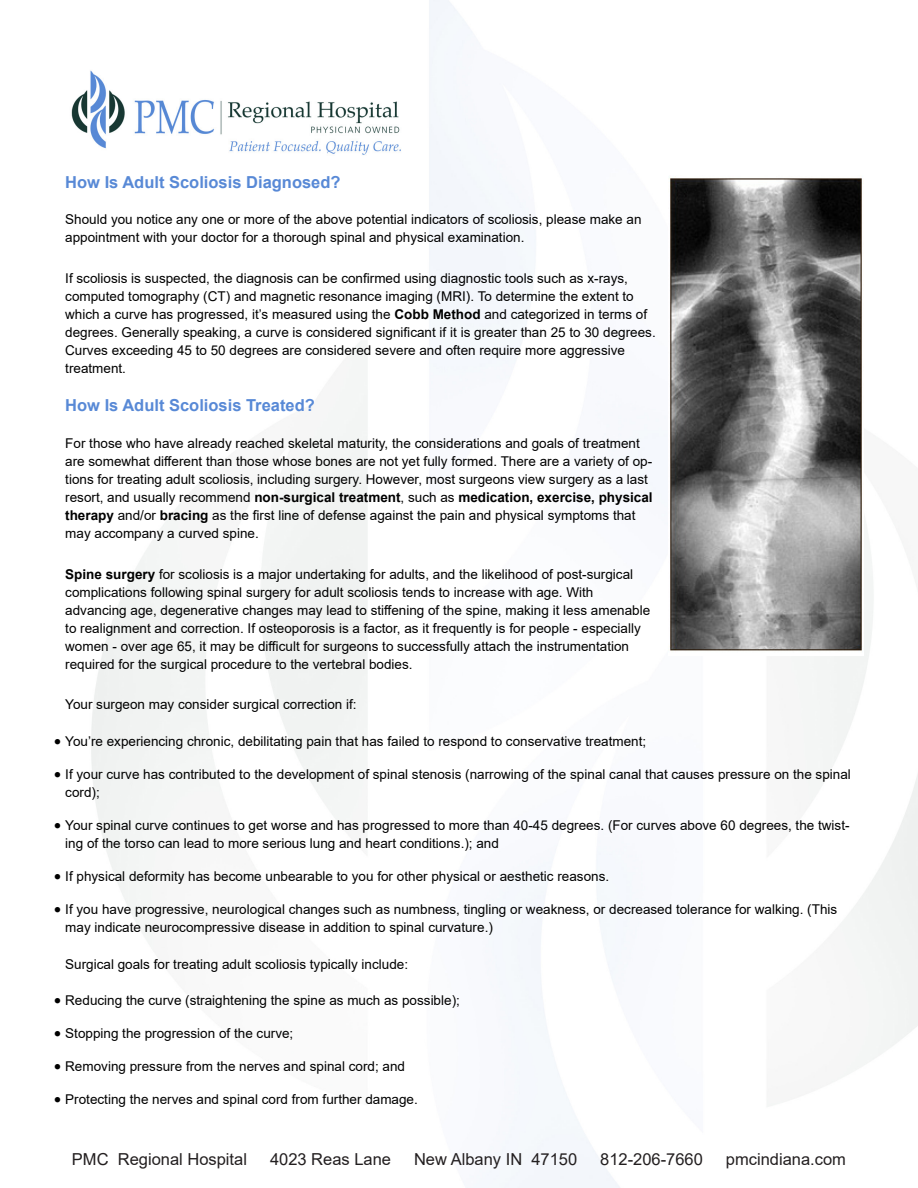
<style>
.page{position:relative;width:918px;height:1188px;background:#fff}
.page>*{position:absolute;margin:0;border:0;box-sizing:border-box;transform-origin:0 0}
.t1{font:16.5px "Arial";color:#231f20}
.t2{font:700 16.5px "Arial";color:#5889d6}
.t3{font:13.5px/18px "Arial";color:#000}
.s1{font-weight:700}
</style>
<div class="page">
<img style="left:71px;top:0;width:847px;height:1188px">
<img style="left:668px;top:176px;width:196px;height:480px">
<p class="t2" style="left:65px;top:170px;width:277px">How Is Adult Scoliosis Diagnosed?</p>
<p class="t3" style="left:65px;top:210px;width:578px">Should you notice any one or more of the above potential indicators of scoliosis, please make an appointment with your doctor for a thorough spinal and physical examination.</p>
<p class="t3" style="left:65px;top:269px;width:592px">If scoliosis is suspected, the diagnosis can be confirmed using diagnostic tools such as x-rays, computed tomography (CT) and magnetic resonance imaging (MRI). To determine the extent to which a curve has progressed, it’s measured using the <span class="s1">Cobb Method</span> and categorized in terms of degrees. Generally speaking, a curve is considered significant if it is greater than 25 to 30 degrees.<br>Curves exceeding 45 to 50 degrees are considered severe and often require more aggressive treatment.</p>
<p class="t2" style="left:65px;top:394px;width:251px">How Is Adult Scoliosis Treated?</p>
<p class="t3" style="left:65px;top:434px;width:589px">For those who have already reached skeletal maturity, the considerations and goals of treatment are somewhat different than those whose bones are not yet fully formed. There are a variety of op&shy;tions for treating adult scoliosis, including surgery. However, most surgeons view surgery as a last resort, and usually recommend <span class="s1">non-surgical treatment</span>, such as <span class="s1">medication, exercise, physical therapy</span> and/or <span class="s1">bracing</span> as the first line of defense against the pain and physical symptoms that may accompany a curved spine.</p>
<p class="t3" style="left:65px;top:565px;width:587px"><span class="s1">Spine surgery</span> for scoliosis is a major undertaking for adults, and the likelihood of post-surgical complications following spinal surgery for adult scoliosis tends to increase with age. With advancing age, degenerative changes may lead to stiffening of the spine, making it less amenable to realignment and correction. If osteoporosis is a factor, as it frequently is for people - especially women - over age 65, it may be difficult for surgeons to successfully attach the instrumentation required for the surgical procedure to the vertebral bodies.</p>
<p class="t3" style="left:65px;top:695px;width:293px">Your surgeon may consider surgical correction if:</p>
<p class="t3" style="left:54px;top:732px;width:594px">• You’re experiencing chronic, debilitating pain that has failed to respond to conservative treatment;</p>
<p class="t3" style="left:65px;top:765px;width:787px;text-indent:-11px">• If your curve has contributed to the development of spinal stenosis (narrowing of the spinal canal that causes pressure on the spinal cord);</p>
<p class="t3" style="left:65px;top:816px;width:786px;text-indent:-11px">• Your spinal curve continues to get worse and has progressed to more than 40-45 degrees. (For curves above 60 degrees, the twist&shy;ing of the torso can lead to more serious lung and heart conditions.); and</p>
<p class="t3" style="left:54px;top:867px;width:557px">• If physical deformity has become unbearable to you for other physical or aesthetic reasons.</p>
<p class="t3" style="left:65px;top:900px;width:774px;text-indent:-11px">• If you have progressive, neurological changes such as numbness, tingling or weakness, or decreased tolerance for walking. (This may indicate neurocompressive disease in addition to spinal curvature.)</p>
<p class="t3" style="left:65px;top:955px;width:344px">Surgical goals for treating adult scoliosis typically include:</p>
<p class="t3" style="left:54px;top:991px;width:407px">• Reducing the curve (straightening the spine as much as possible);</p>
<p class="t3" style="left:54px;top:1024px;width:241px">• Stopping the progression of the curve;</p>
<p class="t3" style="left:54px;top:1057px;width:353px">• Removing pressure from the nerves and spinal cord; and</p>
<p class="t3" style="left:54px;top:1090px;width:365px">• Protecting the nerves and spinal cord from further damage.</p>
<p class="t1" style="left:72px;top:1148px;width:177px">PMC Regional Hospital</p>
<p class="t1" style="left:270px;top:1148px;width:123px">4023 Reas Lane</p>
<p class="t1" style="left:414px;top:1148px;width:165px">New Albany IN 47150</p>
<p class="t1" style="left:600px;top:1148px;width:104px">812-206-7660</p>
<p class="t1" style="left:726px;top:1148px;width:122px">pmcindiana.com</p>
</div>
